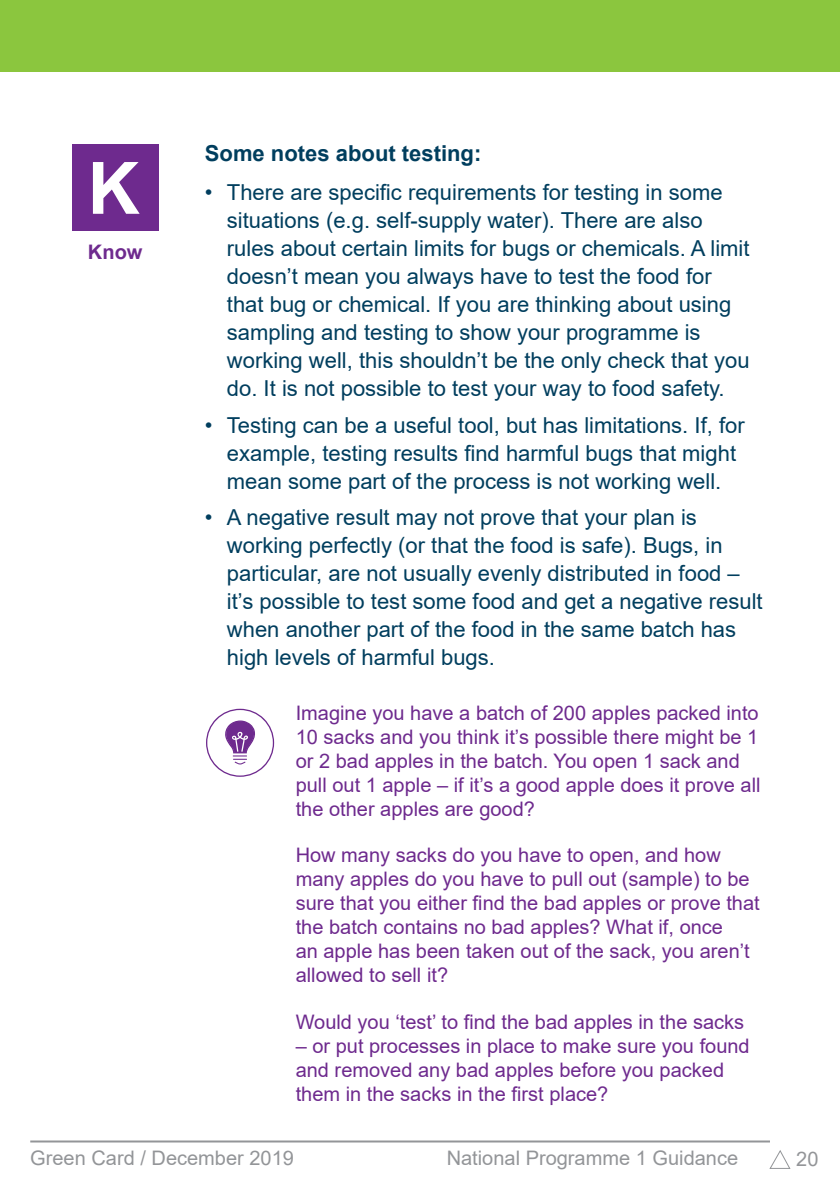
<style>
.page{position:relative;width:840px;height:1191px;background:#fff}
.page>*{position:absolute;margin:0;border:0;box-sizing:border-box;transform-origin:0 0}
.t1{font:22px/28px "Arial";color:#003e5e}
.bold_body{font:700 22px "Arial";color:#003e5e}
.purple_lightbulb{font:20px/24px "Arial";color:#6e2a8e}
.t2{font:20px "Arial";color:#939598}
.KDS_rule{font:700 20px "Arial";color:#6e2a8e}
</style>
<div class="page">
<hr style="left:30px;top:1140px;width:739px;height:2px;background:#939598">
<div style="left:0;top:0;width:839px;height:72px;background:#8bc63e"></div>
<div style="left:72px;top:145px;width:86px;height:86px;background:#6e2a8e"></div>
<svg style="left:93px;top:162px;width:46px;height:52px"></svg>
<svg style="left:206px;top:708px;width:68px;height:69px"></svg>
<svg style="left:769px;top:1150px;width:21px;height:19px"></svg>
<p class="KDS_rule" style="left:88px;top:238px;width:56px">Know</p>
<p class="bold_body" style="left:205px;top:137px;width:278px">Some notes about testing:</p>
<p class="t1" style="left:227px;top:178px;width:524px;text-indent:-22px">• There are specific requirements for testing in some situations (e.g. self-supply water). There are also rules about certain limits for bugs or chemicals. A limit doesn’t mean you always have to test the food for that bug or chemical. If you are thinking about using sampling and testing to show your programme is working well, this shouldn’t be the only check that you do. It is not possible to test your way to food safety.</p>
<p class="t1" style="left:227px;top:411px;width:519px;text-indent:-22px">• Testing can be a useful tool, but has limitations. If, for example, testing results find harmful bugs that might mean some part of the process is not working well.</p>
<p class="t1" style="left:227px;top:503px;width:537px;text-indent:-22px">• A negative result may not prove that your plan is working perfectly (or that the food is safe). Bugs, in particular, are not usually evenly distributed in food – it’s possible to test some food and get a negative result when another part of the food in the same batch has high levels of harmful bugs.</p>
<p class="purple_lightbulb" style="left:295px;top:700px;width:466px">Imagine you have a batch of 200 apples packed into 10 sacks and you think it’s possible there might be 1 or 2 bad apples in the batch. You open 1 sack and pull out 1 apple – if it’s a good apple does it prove all the other apples are good?</p>
<p class="purple_lightbulb" style="left:295px;top:843px;width:465px">How many sacks do you have to open, and how many apples do you have to pull out (sample) to be sure that you either find the bad apples or prove that the batch contains no bad apples? What if, once<br>an apple has been taken out of the sack, you aren’t allowed to sell it?</p>
<p class="purple_lightbulb" style="left:295px;top:1009px;width:450px">Would you ‘test’ to find the bad apples in the sacks</p>
<p class="purple_lightbulb" style="left:295px;top:1033px;width:455px">– or put processes in place to make sure you found and removed any bad apples before you packed them in the sacks in the first place?</p>
<p class="t2" style="left:30px;top:1144px;width:265px">Green Card / December 2019</p>
<p class="t2" style="left:446px;top:1144px;width:293px">National Programme 1 Guidance</p>
<p class="t2" style="left:795px;top:1145px;width:24px">20</p>
</div>
